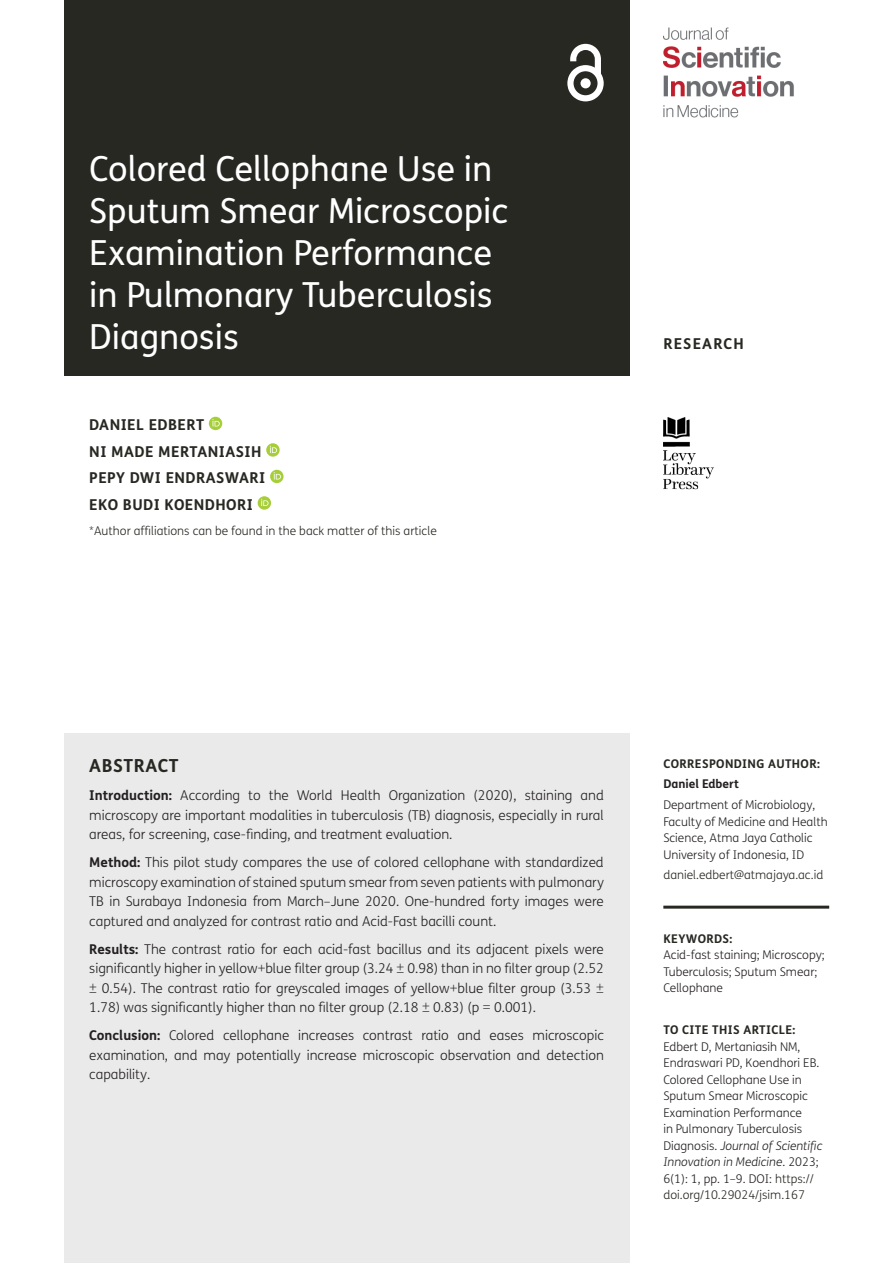
<style>
.page{position:relative;width:893px;height:1263px;background:#fff}
.page>*{position:absolute;margin:0;border:0;box-sizing:border-box;transform-origin:0 0}
.Article_Title{font:34.5px/42px "FS Me";color:#fff}
.t1{font:700 18px "FS Me";letter-spacing:.03em;color:#272822}
.Cover_Authors{font:700 15px "FS Me";letter-spacing:.03em;color:#272822}
.Cover_Authors-2{font:700 15px "FS Me";letter-spacing:.075em;color:#272822}
.Abstract_Copy{font:300 13.5px/19.5px "FS Me";color:#231f20;text-align:justify}
.t2{font:300 12px/16.5px "FS Me";color:#231f20}
.t3{font:300 12px "FS Me";color:#272822}
.t4{font:700 12px "FS Me";letter-spacing:.03em;color:#272822}
.t5{font:700 12px "FS Me";color:#231f20}
.s1{font-weight:700}
.s2{font-style:italic}
.s3{color:#272822}
</style>
<div class="page">
<div style="left:64px;top:0;width:565px;height:376px;background:#272822"></div>
<svg style="left:567px;top:44px;width:37px;height:57px"></svg>
<img style="left:663px;top:417px;width:51px;height:72px">
<img style="left:663px;top:28px;width:131px;height:90px">
<hr style="left:663px;top:906px;width:166px;height:3px;background:#272822">
<div style="left:64px;top:733px;width:565px;height:530px;background:#e9eae9"></div>
<svg style="left:209px;top:417px;width:13px;height:13px"></svg>
<svg style="left:212px;top:419px;width:8px;height:7px"></svg>
<svg style="left:266px;top:443px;width:14px;height:14px"></svg>
<svg style="left:270px;top:446px;width:7px;height:7px"></svg>
<svg style="left:270px;top:470px;width:13px;height:13px"></svg>
<svg style="left:274px;top:472px;width:7px;height:7px"></svg>
<div style="left:258px;top:496px;width:13px;height:14px;background:#a6ce39;border-radius:50%"></div>
<svg style="left:261px;top:499px;width:7px;height:7px"></svg>
<h1 class="Article_Title" style="left:89px;top:148px;width:421px">Colored Cellophane Use in<br>Sputum Smear Microscopic<br>Examination Performance in Pulmonary Tuberculosis<br>Diagnosis</h1>
<p class="Cover_Authors" style="left:89px;top:415px;width:116px">DANIEL EDBERT</p>
<p class="Cover_Authors" style="left:89px;top:442px;width:174px">NI MADE MERTANIASIH</p>
<p class="Cover_Authors" style="left:89px;top:468px;width:178px">PEPY DWI ENDRASWARI</p>
<p class="Cover_Authors" style="left:89px;top:495px;width:165px">EKO BUDI KOENDHORI</p>
<p class="t3" style="left:89px;top:524px;width:349px">*Author affiliations can be found in the back matter of this article</p>
<p class="Cover_Authors-2" style="left:663px;top:334px;width:82px">RESEARCH</p>
<h1 class="t1" style="left:89px;top:755px;width:91px">ABSTRACT</h1>
<p class="Abstract_Copy" style="left:89px;top:786px;width:516px"><span class="s1">Introduction:</span> According to the World Health Organization (2020), staining and microscopy are important modalities in tuberculosis (TB) diagnosis, especially in rural areas, for screening, case-finding, and treatment evaluation.</p>
<p class="Abstract_Copy" style="left:89px;top:853px;width:516px"><span class="s1">Method:</span> This pilot study compares the use of colored cellophane with standardized microscopy examination of stained sputum smear from seven patients with pulmonary TB in Surabaya Indonesia from March–June 2020. One-hundred forty images were captured and analyzed for contrast ratio and Acid-Fast bacilli count.</p>
<p class="Abstract_Copy" style="left:89px;top:940px;width:516px"><span class="s1">Results:</span> The contrast ratio for each acid-fast bacillus and its adjacent pixels were significantly higher in yellow+blue filter group (3.24 ± 0.98) than in no filter group (2.52 ± 0.54). The contrast ratio for greyscaled images of yellow+blue filter group (3.53 ± 1.78) was significantly higher than no filter group (2.18 ± 0.83) (p = 0.001).</p>
<p class="Abstract_Copy" style="left:89px;top:1026px;width:516px"><span class="s1">Conclusion:</span> Colored cellophane increases contrast ratio and eases microscopic examination, and may potentially increase microscopic observation and detection capability.</p>
<p class="t4" style="left:663px;top:756px;width:158px">CORRESPONDING AUTHOR:</p>
<p class="t5" style="left:663px;top:777px;width:77px">Daniel Edbert</p>
<p class="t2" style="left:663px;top:797px;width:166px">Department of Microbiology,<br>Faculty of Medicine and Health<br>Science, Atma Jaya Catholic<br>University of Indonesia, ID</p>
<p class="t3" style="left:663px;top:868px;width:161px">daniel.edbert@atmajaya.ac.id</p>
<p class="t4" style="left:663px;top:931px;width:71px">KEYWORDS:</p>
<p class="t2" style="left:663px;top:947px;width:163px">Acid-fast staining; Microscopy;<br>Tuberculosis; Sputum Smear;<br>Cellophane</p>
<p class="t4" style="left:663px;top:1022px;width:133px">TO CITE THIS ARTICLE:</p>
<p class="t2" style="left:663px;top:1038px;width:160px">Edbert D, Mertaniasih NM,<br>Endraswari PD, Koendhori EB.<br>Colored Cellophane Use in<br>Sputum Smear Microscopic<br>Examination Performance<br>in Pulmonary Tuberculosis<br>Diagnosis. <span class="s2">Journal of Scientific<br>Innovation in Medicine</span>. 2023;<br>6(1): 1, pp. 1–9. DOI: <span class="s3">https:// doi.org/10.29024/jsim.167</span></p>
</div>
